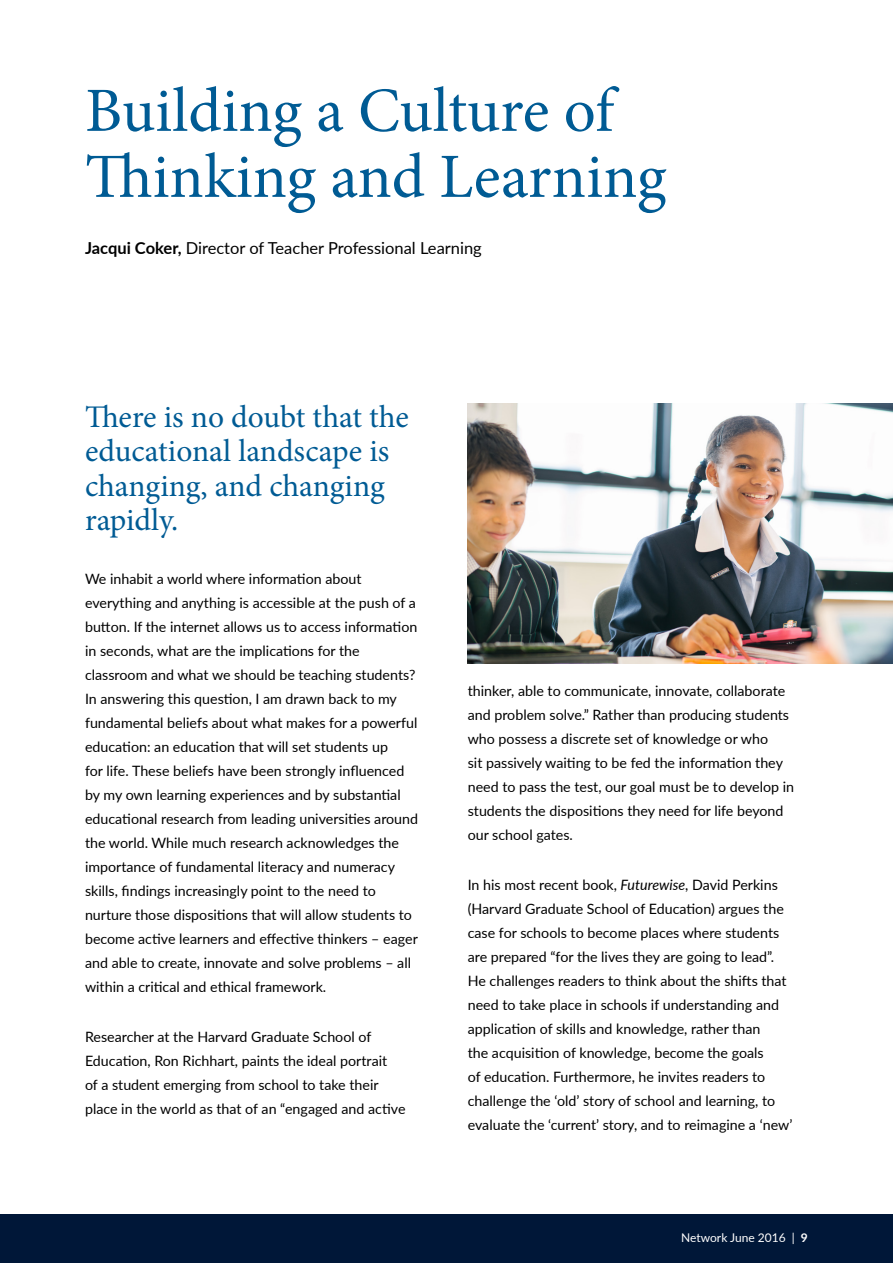
<style>
.page{position:relative;width:893px;height:1263px;background:#fff}
.page>*{position:absolute;margin:0;border:0;box-sizing:border-box;transform-origin:0 0}
.t1{font:63px/66px "Minion Pro";color:#005b94}
.Intro_Paragraph{font:31.5px/34.5px "Minion Pro";letter-spacing:-.005em;color:#005b94}
.Contents_Author{font:16.5px "Lato";color:#000}
.Body{font:14.25px/24px "Lato";color:#000}
.t2{font:12px "Lato";color:#fff}
.s1{font-weight:700}
.s2{font-style:italic}
</style>
<div class="page">
<div style="left:0;top:1214px;width:893px;height:49px;background:#001738"></div>
<img style="left:468px;top:404px;width:425px;height:259px">
<h1 class="t1" style="left:85px;top:78px;width:583px">Building a Culture of<br>Thinking and Learning</h1>
<p class="Contents_Author" style="left:85px;top:236px;width:398px"><span class="s1">Jacqui Coker,</span> Director of Teacher Professional Learning</p>
<p class="Intro_Paragraph" style="left:85px;top:400px;width:325px">There is no doubt that the educational landscape is changing, and changing rapidly.</p>
<p class="Body" style="left:85px;top:566px;width:335px">We inhabit a world where information about everything and anything is accessible at the push of a button. If the internet allows us to access information in seconds, what are the implications for the classroom and what we should be teaching students?<br>In answering this question, I am drawn back to my fundamental beliefs about what makes for a powerful education: an education that will set students up<br>for life. These beliefs have been strongly influenced by my own learning experiences and by substantial educational research from leading universities around the world. While much research acknowledges the importance of fundamental literacy and numeracy skills, findings increasingly point to the need to nurture those dispositions that will allow students to become active learners and effective thinkers – eager and able to create, innovate and solve problems – all within a critical and ethical framework.</p>
<p class="Body" style="left:85px;top:1024px;width:322px">Researcher at the Harvard Graduate School of Education, Ron Richhart, paints the ideal portrait<br>of a student emerging from school to take their place in the world as that of an “engaged and active</p>
<p class="Body" style="left:468px;top:678px;width:328px">thinker, able to communicate, innovate, collaborate and problem solve.” Rather than producing students who possess a discrete set of knowledge or who<br>sit passively waiting to be fed the information they need to pass the test, our goal must be to develop in students the dispositions they need for life beyond our school gates.</p>
<p class="Body" style="left:468px;top:872px;width:326px">In his most recent book, <span class="s2">Futurewise</span>, David Perkins (Harvard Graduate School of Education) argues the case for schools to become places where students are prepared “for the lives they are going to lead”.<br>He challenges readers to think about the shifts that need to take place in schools if understanding and application of skills and knowledge, rather than<br>the acquisition of knowledge, become the goals<br>of education. Furthermore, he invites readers to challenge the ‘old’ story of school and learning, to evaluate the ‘current’ story, and to reimagine a ‘new’</p>
<p class="t2" style="left:681px;top:1229px;width:128px">Network June 2016 | <span class="s1">9</span></p>
</div>
